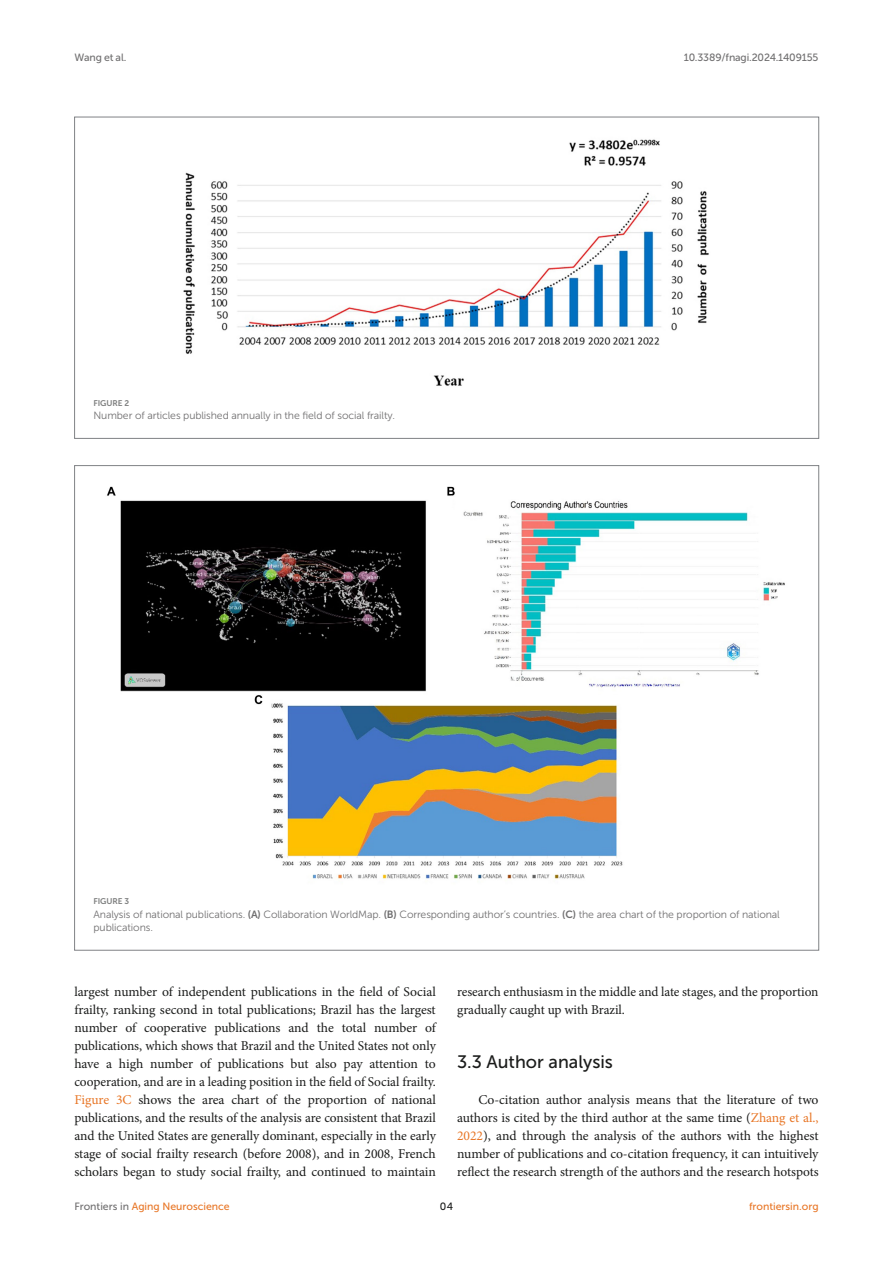
<style>
.page{position:relative;width:893px;height:1263px;background:#fff}
.page>*{position:absolute;margin:0;border:0;box-sizing:border-box;transform-origin:0 0}
.HEAD_2{font:18px "Museo Sans 500";color:#1b1c1b}
.TEXT_FLUSH{font:13.5px/18px "Minion Pro";letter-spacing:-.005em;color:#1b1c1b;text-align:justify}
.FIG_LEG{font:10.5px/13.5px "Museo Sans 300";letter-spacing:-.01em;color:#706f70}
.t1{font:10.5px "Museo Sans 500";color:#e87626}
.t2{font:10.5px "Museo Sans 500";letter-spacing:-.015em;color:#706f70}
.t3{font:10.5px "Museo Sans 500";color:#1b1c1b}
.FIG_HD{font:8.25px "Museo Sans 700";letter-spacing:-.01em;color:#7e7f7f}
.s1{font-family:"Museo Sans 700"}
.s2{color:#e87626}
.s3{color:#706f70}
</style>
<div class="page">
<img style="left:183px;top:139px;width:526px;height:247px">
<img style="left:107px;top:486px;width:678px;height:393px">
<p class="t2" style="left:74px;top:51px;width:53px">Wang et al.</p>
<p class="t2" style="left:684px;top:51px;width:136px">10.3389/fnagi.2024.1409155</p>
<p class="FIG_HD" style="left:94px;top:398px;width:37px">FIGURE 2</p>
<p class="FIG_LEG" style="left:94px;top:409px;width:303px">Number of articles published annually in the field of social frailty.</p>
<p class="FIG_HD" style="left:94px;top:897px;width:37px">FIGURE 3</p>
<p class="FIG_LEG" style="left:94px;top:907px;width:688px">Analysis of national publications. <span class="s1">(A)</span> Collaboration WorldMap. <span class="s1">(B)</span> Corresponding author’s countries. <span class="s1">(C)</span> the area chart of the proportion of national publications.</p>
<p class="TEXT_FLUSH" style="left:74px;top:983px;width:363px">largest number of independent publications in the field of Social frailty, ranking second in total publications; Brazil has the largest number of cooperative publications and the total number of publications, which shows that Brazil and the United States not only have a high number of publications but also pay attention to cooperation, and are in a leading position in the field of Social frailty.<br><span class="s2">Figure 3C</span> shows the area chart of the proportion of national publications, and the results of the analysis are consistent that Brazil and the United States are generally dominant, especially in the early stage of social frailty research (before 2008), and in 2008, French scholars began to study social frailty, and continued to maintain</p>
<p class="TEXT_FLUSH" style="left:457px;top:983px;width:363px">research enthusiasm in the middle and late stages, and the proportion gradually caught up with Brazil.</p>
<p class="HEAD_2" style="left:457px;top:1052px;width:157px">3.3 Author analysis</p>
<p class="TEXT_FLUSH" style="left:457px;top:1091px;width:363px;text-indent:21px">Co-citation author analysis means that the literature of two authors is cited by the third author at the same time (<span class="s2">Zhang et al., 2022</span>), and through the analysis of the authors with the highest number of publications and co-citation frequency, it can intuitively reflect the research strength of the authors and the research hotspots</p>
<p class="t1" style="left:74px;top:1200px;width:157px"><span class="s3">Frontiers in</span> Aging Neuroscience</p>
<p class="t3" style="left:440px;top:1200px;width:15px">04</p>
<p class="t1" style="left:749px;top:1200px;width:71px">frontiersin.org</p>
</div>
